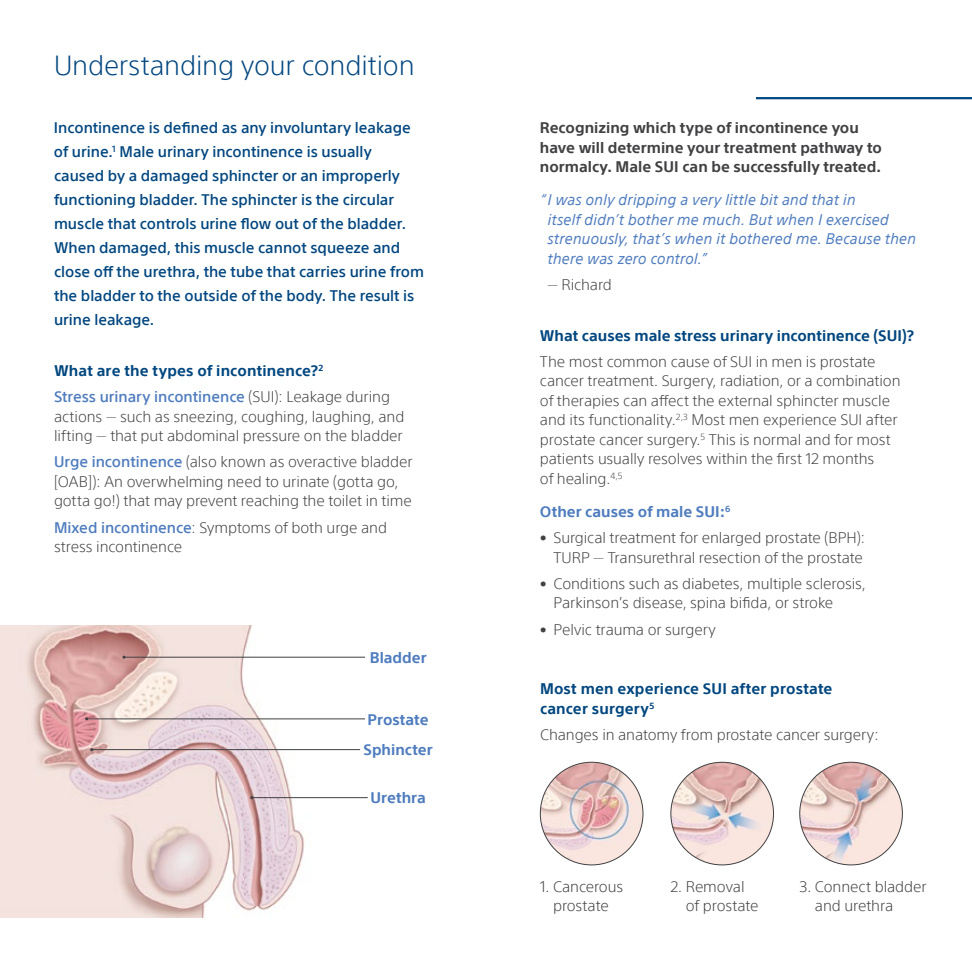
<style>
.page{position:relative;width:972px;height:972px;background:#fff}
.page>*{position:absolute;margin:0;border:0;box-sizing:border-box;transform-origin:0 0}
.t1{font:300 27px "SST";letter-spacing:-.005em;color:#00467f}
.t2{font:300 15px/19.5px "SST";letter-spacing:-.005em;color:#414042}
.t3{font:500 15px/24px "SST";color:#00467f}
.t4{font:700 15px/26.2px "SST";letter-spacing:.01em;color:#00467f}
.t5{font:italic 15px/19.5px "SST";letter-spacing:.005em;color:#4e7cbe}
.t6{font:700 15px/19.5px "SST";color:#414042}
.t7{font:700 15px "SST";color:#4e7cbe}
.s1{font-weight:500;color:#4e7cbe}
.s2{font-weight:300;color:#414042}
</style>
<div class="page">
<hr style="left:756px;top:97px;width:216px;height:2px;background:#00467f">
<img style="left:540px;top:762px;width:103px;height:103px;border-radius:51px">
<img style="left:671px;top:762px;width:103px;height:103px;border-radius:51px">
<img style="left:800px;top:762px;width:102px;height:103px;border-radius:51px">
<img style="left:0;top:626px;width:311px;height:292px">
<hr style="left:124px;top:657px;width:241px;height:1px;background:#414042">
<hr style="left:252px;top:797px;width:116px;height:1px;background:#414042">
<hr style="left:92px;top:749px;width:268px;height:1px;background:#414042">
<hr style="left:87px;top:719px;width:278px;height:1px;background:#414042">
<h1 class="t1" style="left:54px;top:49px;width:362px">Understanding your condition</h1>
<p class="t3" style="left:54px;top:116px;width:372px">Incontinence is defined as any involuntary leakage of urine.<sup>1</sup> Male urinary incontinence is usually caused by a damaged sphincter or an improperly functioning bladder. The sphincter is the circular muscle that controls urine flow out of the bladder.<br>When damaged, this muscle cannot squeeze and close off the urethra, the tube that carries urine from the bladder to the outside of the body. The result is urine leakage.</p>
<p class="t6" style="left:540px;top:118px;width:343px">Recognizing which type of incontinence you have will determine your treatment pathway to normalcy. Male SUI can be successfully treated.</p>
<p class="t5" style="left:548px;top:190px;width:370px;text-indent:-8px">“I was only dripping a very little bit and that in<br>itself didn’t bother me much. But when I exercised strenuously, that’s when it bothered me. Because then there was zero control.”</p>
<p class="t2" style="left:548px;top:275px;width:66px">— Richard</p>
<p class="t4" style="left:540px;top:322px;width:376px">What causes male stress urinary incontinence (SUI)?</p>
<p class="t2" style="left:540px;top:352px;width:362px">The most common cause of SUI in men is prostate cancer treatment. Surgery, radiation, or a combination of therapies can affect the external sphincter muscle and its functionality.<sup>2,3</sup> Most men experience SUI after prostate cancer surgery.<sup>5</sup> This is normal and for most patients usually resolves within the first 12 months<br>of healing.<sup>4,5</sup></p>
<p class="t7" style="left:540px;top:503px;width:192px">Other causes of male SUI:<sup>6</sup></p>
<p class="t2" style="left:540px;top:528px;width:327px;text-align:right">• Surgical treatment for enlarged prostate (BPH):<br>TURP — Transurethral resection of the prostate</p>
<p class="t2" style="left:553px;top:574px;width:314px;text-indent:-14px">• Conditions such as diabetes, multiple sclerosis,<br>Parkinson’s disease, spina bifida, or stroke</p>
<p class="t2" style="left:540px;top:619px;width:177px">• Pelvic trauma or surgery</p>
<p class="t4" style="left:54px;top:357px;width:338px">What are the types of incontinence?<sup>2<br></sup><span class="s1">Stress urinary incontinence</span> <span class="s2">(SUI): Leakage during</span></p>
<p class="t2" style="left:54px;top:406px;width:352px">actions — such as sneezing, coughing, laughing, and lifting — that put abdominal pressure on the bladder</p>
<p class="t2" style="left:54px;top:452px;width:360px"><span class="s1">Urge incontinence</span> (also known as overactive bladder [OAB]): An overwhelming need to urinate (gotta go, gotta go!) that may prevent reaching the toilet in time</p>
<p class="t2" style="left:54px;top:517px;width:335px"><span class="s1">Mixed incontinence</span>: Symptoms of both urge and stress incontinence</p>
<p class="t7" style="left:370px;top:649px;width:59px">Bladder</p>
<p class="t7" style="left:368px;top:710px;width:62px">Prostate</p>
<p class="t7" style="left:363px;top:741px;width:71px">Sphincter</p>
<p class="t7" style="left:371px;top:789px;width:57px">Urethra</p>
<p class="t4" style="left:540px;top:679px;width:294px;line-height:19.5px">Most men experience SUI after prostate cancer surgery<sup>5</sup></p>
<p class="t2" style="left:540px;top:725px;width:340px">Changes in anatomy from prostate cancer surgery:</p>
<p class="t2" style="left:540px;top:877px;width:85px;text-align:center">1. Cancerous prostate</p>
<p class="t2" style="left:686px;top:877px;width:74px;text-indent:-15px">2. Removal of prostate</p>
<p class="t2" style="left:815px;top:877px;width:113px;text-indent:-16px">3. Connect bladder and urethra</p>
</div>
